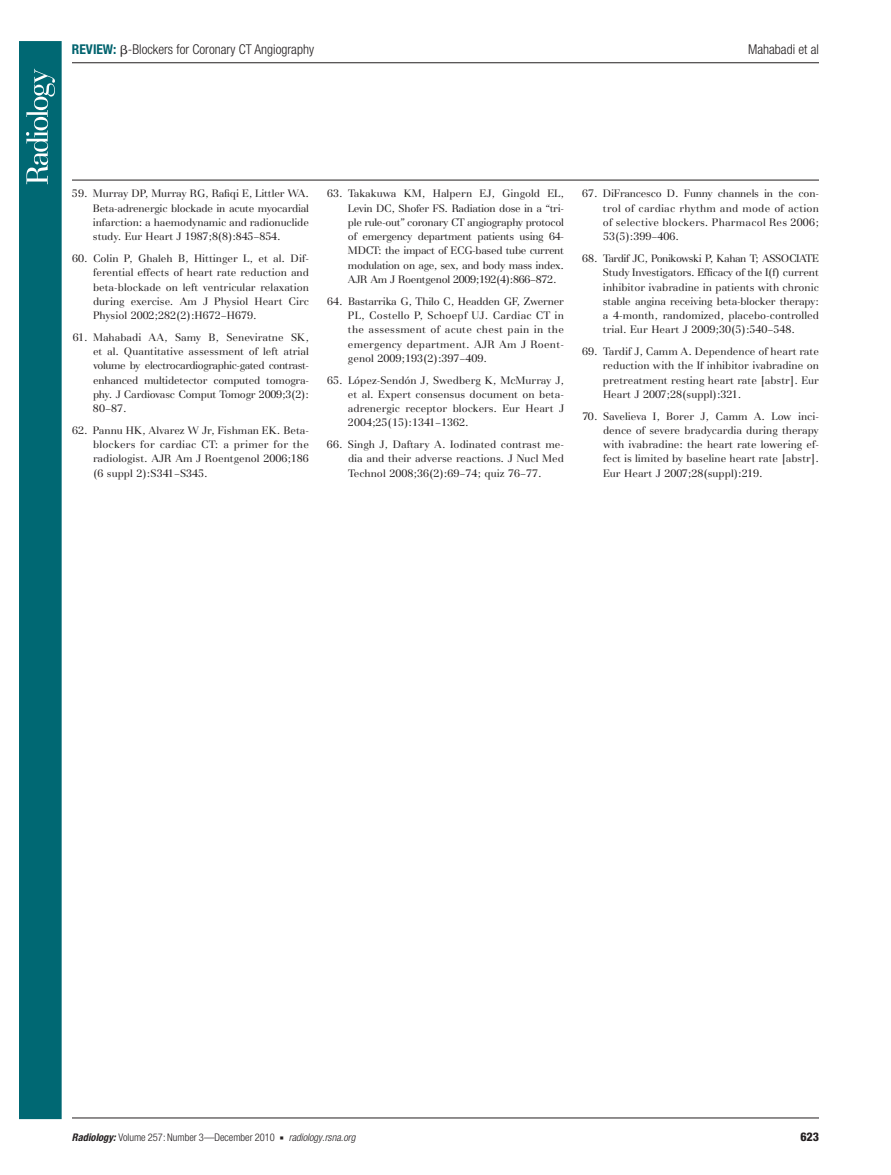
<style>
.page{position:relative;width:891px;height:1175px;background:#fff}
.page>*{position:absolute;margin:0;border:0;box-sizing:border-box;transform-origin:0 0}
.t1{font:300 condensed 13.5px "Helvetica Neue";color:#231f20}
.t2{font:800 condensed 12px "Helvetica Neue";color:#231f20}
.t3{font:10.8px/14.2px "AT Basilia";color:#231f20;text-align:justify}
.t4{font:300 condensed 10.5px "Helvetica Neue";color:#231f20}
.s1{font-weight:700;color:#00636e}
.s2{font-family:"Universal Greekwith Math Pi";font-weight:400;font-stretch:normal}
.s3{font-weight:700;font-style:italic}
.s4{font-family:"Universal Newswith Comm Pi";font-weight:400;font-stretch:normal;font-size:6px}
.s5{font-style:italic}
</style>
<div class="page">
<div style="left:19px;top:41px;width:43px;height:1078px;background:#006873;border:2px solid #006873"></div>
<svg style="left:26px;top:69px;width:29px;height:115px"></svg>
<hr style="left:72px;top:180px;width:747px;height:1px;background:#231f20">
<hr style="left:72px;top:1117px;width:747px;height:1px;background:#231f20">
<hr style="left:72px;top:62px;width:747px;height:1px;background:#231f20">
<p class="t1" style="left:72px;top:44px;width:244px"><span class="s1">REVIEW:</span> <span class="s2">b</span> -Blockers for Coronary CT Angiography</p>
<p class="t1" style="left:748px;top:44px;width:72px">Mahabadi et al</p>
<p class="t3" style="left:93px;top:188px;width:218px;text-indent:-21px">59 . Murray DP , Murray RG , Rafiqi E , Littler WA .<br>Beta-adrenergic blockade in acute myocardial infarction: a haemodynamic and radionuclide study . Eur Heart J 1987 ; 8 ( 8 ): 845 – 854 .</p>
<p class="t3" style="left:93px;top:252px;width:218px;text-indent:-21px">60 . Colin P , Ghaleh B , Hittinger L , et al . Dif&shy;ferential effects of heart rate reduction and beta-blockade on left ventricular relaxation during exercise . Am J Physiol Heart Circ Physiol 2002 ; 282 ( 2 ): H672 – H679 .</p>
<p class="t3" style="left:93px;top:331px;width:218px;text-indent:-20px">61 . Mahabadi AA , Samy B , Seneviratne SK , et al . Quantitative assessment of left atrial volume by electrocardiographic-gated contrast&shy;enhanced multidetector computed tomogra&shy;phy . J Cardiovasc Comput Tomogr 2009 ; 3 ( 2 ):<br>80 – 87 .</p>
<p class="t3" style="left:93px;top:424px;width:218px;text-indent:-21px">62 . Pannu HK , Alvarez W Jr , Fishman EK . Beta&shy;blockers for cardiac CT: a primer for the radiologist . AJR Am J Roentgenol 2006 ; 186 ( 6 suppl 2 ): S341 – S345 .</p>
<p class="t3" style="left:348px;top:188px;width:218px;text-indent:-21px">63 . Takakuwa KM , Halpern EJ , Gingold EL , Levin DC , Shofer FS . Radiation dose in a “tri&shy;ple rule-out” coronary CT angiography protocol of emergency department patients using 64- MDCT: the impact of ECG-based tube current modulation on age, sex, and body mass index .<br>AJR Am J Roentgenol 2009 ; 192 ( 4 ): 866 – 872 .</p>
<p class="t3" style="left:348px;top:295px;width:218px;text-indent:-21px">64 . Bastarrika G , Thilo C , Headden GF , Zwerner PL , Costello P , Schoepf UJ . Cardiac CT in the assessment of acute chest pain in the emergency department . AJR Am J Roent&shy;genol 2009 ; 193 ( 2 ): 397 – 409 .</p>
<p class="t3" style="left:348px;top:374px;width:218px;text-indent:-21px">65 . López-Sendón J , Swedberg K , McMurray J , et al . Expert consensus document on beta&shy;adrenergic receptor blockers . Eur Heart J 2004 ; 25 ( 15 ): 1341 – 1362 .</p>
<p class="t3" style="left:348px;top:438px;width:218px;text-indent:-21px">66 . Singh J , Daftary A . Iodinated contrast me&shy;dia and their adverse reactions . J Nucl Med Technol 2008 ; 36 ( 2 ): 69 – 74; quiz 76–77 .</p>
<p class="t3" style="left:603px;top:188px;width:217px;text-indent:-21px">67 . DiFrancesco D . Funny channels in the con&shy;trol of cardiac rhythm and mode of action of selective blockers . Pharmacol Res 2006 ; 53 ( 5 ): 399 – 406 .</p>
<p class="t3" style="left:603px;top:252px;width:218px;text-indent:-21px">68 . Tardif JC , Ponikowski P , Kahan T ; ASSOCIATE Study Investigators . Efficacy of the I(f) current inhibitor ivabradine in patients with chronic stable angina receiving beta-blocker therapy: a 4-month, randomized, placebo-controlled trial . Eur Heart J 2009 ; 30 ( 5 ): 540 – 548 .</p>
<p class="t3" style="left:603px;top:345px;width:218px;text-indent:-21px">69 . Tardif J , Camm A . Dependence of heart rate reduction with the If inhibitor ivabradine on pretreatment resting heart rate [abstr] . Eur Heart J 2007 ; 28 ( suppl ): 321 .</p>
<p class="t3" style="left:603px;top:410px;width:218px;text-indent:-20px">70 . Savelieva I , Borer J , Camm A . Low inci&shy;dence of severe bradycardia during therapy with ivabradine: the heart rate lowering ef&shy;fect is limited by baseline heart rate [abstr] .<br>Eur Heart J 2007 ; 28 ( suppl ): 219 .</p>
<p class="t4" style="left:72px;top:1133px;width:285px"><span class="s3">Radiology:</span> Volume 257: Number 3—December 2010 <span class="s4">n</span> <span class="s5">radiology.rsna.org</span></p>
<p class="t2" style="left:801px;top:1132px;width:20px">623</p>
</div>
